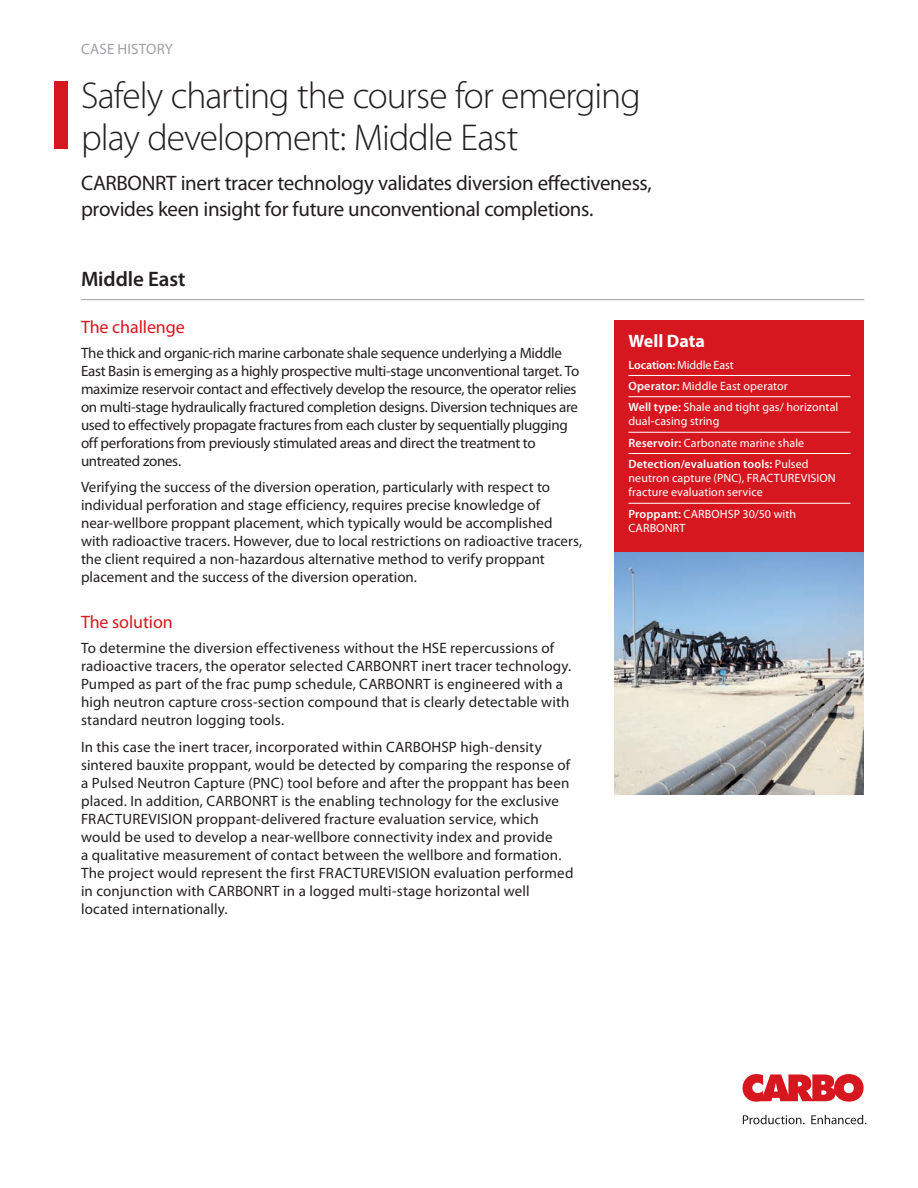
<style>
.page{position:relative;width:918px;height:1188px;background:#fff}
.page>*{position:absolute;margin:0;border:0;box-sizing:border-box;transform-origin:0 0}
.t1{font:300 37.5px/42px "Myriad Pro";letter-spacing:-.025em;color:#231f20}
.t2{font:21px/25.5px "Myriad Pro";letter-spacing:-.02em;color:#231f20}
.t3{font:600 21px "Myriad Pro";letter-spacing:-.005em;color:#231f20}
.t4{font:18px "Myriad Pro";letter-spacing:-.005em;color:#d7171f}
.t5{font:700 18px "Myriad Pro";letter-spacing:-.005em;color:#fff}
.t6{font:15px/18px "Myriad Pro";letter-spacing:.005em;color:#231f20}
.t7{font:15px/18px "Myriad Pro";letter-spacing:-.02em;color:#231f20}
.t8{font:15px "Myriad Pro";letter-spacing:.015em;color:#a0a1a5}
.t9{font:12px/21.3px "Myriad Pro";letter-spacing:.01em;color:#fff}
.s1{font-weight:600}
</style>
<div class="page">
<img style="left:615px;top:552px;width:249px;height:243px">
<svg style="left:742px;top:1074px;width:122px;height:28px"></svg>
<svg style="left:743px;top:1115px;width:62px;height:9px"></svg>
<svg style="left:811px;top:1115px;width:55px;height:9px"></svg>
<div style="left:54px;top:81px;width:14px;height:67px;background:#d7171f"></div>
<div style="left:615px;top:320px;width:249px;height:232px;background:#d7171f"></div>
<hr style="left:628px;top:375px;width:222px;height:1px;background:#fff">
<hr style="left:628px;top:396px;width:222px;height:1px;background:#fff">
<hr style="left:628px;top:432px;width:222px;height:1px;background:#fff">
<hr style="left:628px;top:453px;width:222px;height:1px;background:#fff">
<hr style="left:628px;top:503px;width:222px;height:1px;background:#fff">
<hr style="left:81px;top:299px;width:783px;height:1px;background:#a0a1a5">
<p class="t8" style="left:81px;top:40px;width:93px">CASE HISTORY</p>
<h1 class="t1" style="left:81px;top:74px;width:561px">Safely charting the course for emerging play development: Middle East</h1>
<h2 class="t2" style="left:81px;top:170px;width:572px">CARBONRT inert tracer technology validates diversion effectiveness, provides keen insight for future unconventional completions.</h2>
<h2 class="t3" style="left:81px;top:265px;width:106px">Middle East</h2>
<p class="t4" style="left:81px;top:316px;width:105px">The challenge</p>
<p class="t7" style="left:81px;top:343px;width:500px">The thick and organic-rich marine carbonate shale sequence underlying a Middle East Basin is emerging as a highly prospective multi-stage unconventional target. To maximize reservoir contact and effectively develop the resource, the operator relies on multi-stage hydraulically fractured completion designs. Diversion techniques are used to effectively propagate fractures from each cluster by sequentially plugging off perforations from previously stimulated areas and direct the treatment to untreated zones.</p>
<p class="t6" style="left:81px;top:478px;width:503px">Verifying the success of the diversion operation, particularly with respect to individual perforation and stage efficiency, requires precise knowledge of near‑wellbore proppant placement, which typically would be accomplished with radioactive tracers. However, due to local restrictions on radioactive tracers, the client required a non-hazardous alternative method to verify proppant placement and the success of the diversion operation.</p>
<p class="t4" style="left:81px;top:611px;width:93px">The solution</p>
<p class="t6" style="left:81px;top:639px;width:492px">To determine the diversion effectiveness without the HSE repercussions of radioactive tracers, the operator selected CARBONRT inert tracer technology.<br>Pumped as part of the frac pump schedule, CARBONRT is engineered with a high neutron capture cross-section compound that is clearly detectable with standard neutron logging tools.</p>
<p class="t6" style="left:81px;top:737px;width:494px">In this case the inert tracer, incorporated within CARBOHSP high-density sintered bauxite proppant, would be detected by comparing the response of a Pulsed Neutron Capture (PNC) tool before and after the proppant has been placed. In addition, CARBONRT is the enabling technology for the exclusive FRACTUREVISION proppant-delivered fracture evaluation service, which would be used to develop a near-wellbore connectivity index and provide<br>a qualitative measurement of contact between the wellbore and formation.<br>The project would represent the first FRACTUREVISION evaluation performed in conjunction with CARBONRT in a logged multi-stage horizontal well located internationally.</p>
<p class="t5" style="left:628px;top:329px;width:78px">Well Data</p>
<p class="t9" style="left:628px;top:354px;width:211px"><span class="s1">Location:</span> Middle East<br><span class="s1">Operator:</span> Middle East operator<br><span class="s1">Well type:</span> Shale and tight gas/ horizontal</p>
<p class="t9" style="left:628px;top:410px;width:182px">dual-casing string<br><span class="s1">Reservoir:</span> Carbonate marine shale<br><span class="s1">Detection/evaluation tools:</span> Pulsed</p>
<p class="t9" style="left:628px;top:471px;width:209px;line-height:14.2px">neutron capture (PNC), FRACTUREVISION fracture evaluation service</p>
<p class="t9" style="left:628px;top:506px;width:169px;line-height:14.2px"><span class="s1">Proppant:</span> CARBOHSP 30/50 with<br>CARBONRT</p>
</div>
